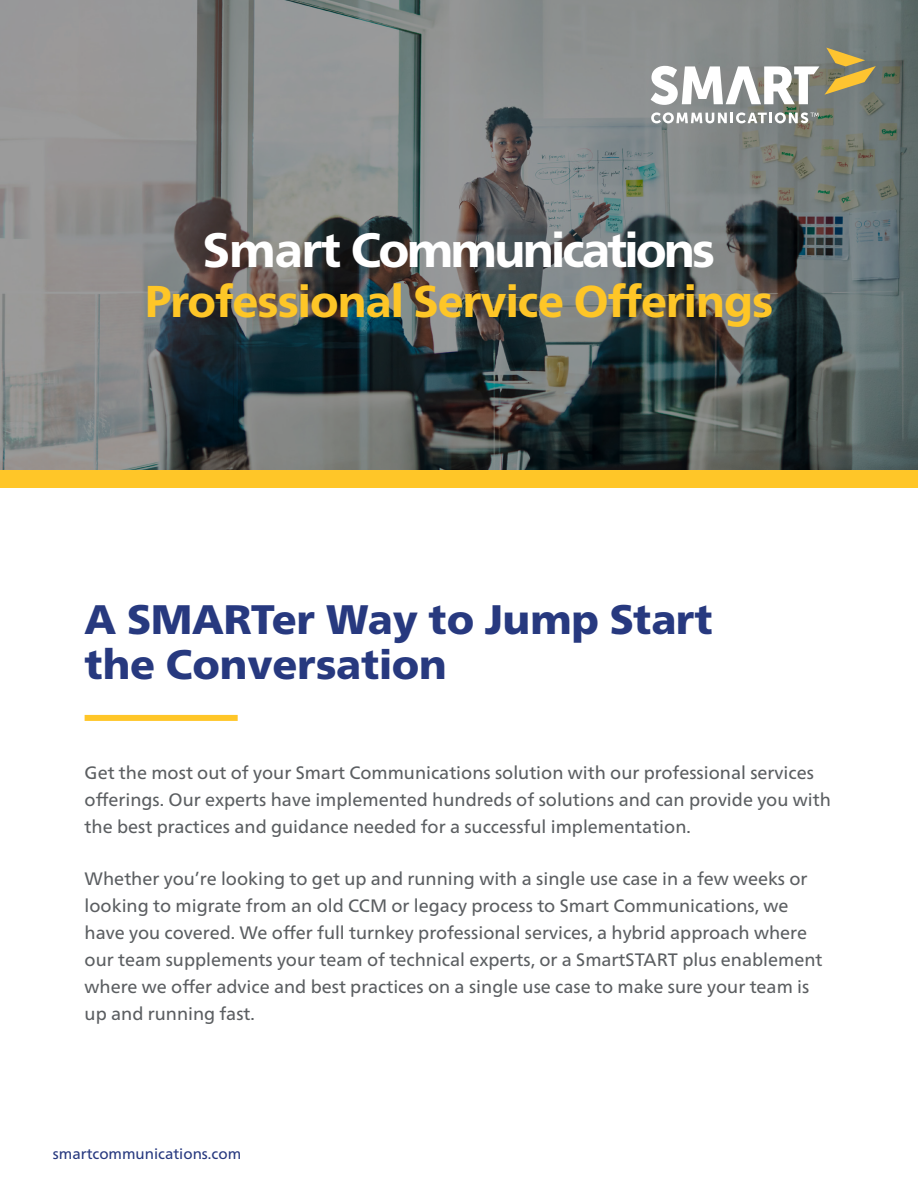
<style>
.page{position:relative;width:918px;height:1188px;background:#fff}
.page>*{position:absolute;margin:0;border:0;box-sizing:border-box;transform-origin:0 0}
.t1{font:800 48.3px "Frutiger Neue LT Pro";letter-spacing:-.06em;color:#fff}
.t2{font:800 44.55px "Frutiger Neue LT Pro";letter-spacing:-.02em;color:#fec627}
.t3{font:900 41.25px/44.7px "Frutiger Neue LT Pro";color:#27397f}
.t4{font:18px/27px "Frutiger Neue LT Pro";color:#5b5e61}
.t5{font:15px "Frutiger Neue LT Pro";color:#27397f}
</style>
<div class="page">
<div style="left:85px;top:715px;width:153px;height:6px;background:#ffc628"></div>
<svg style="left:0;top:0;width:918px;height:471px;background:#6a6f6f"></svg>
<div style="left:0;top:471px;width:918px;height:17px;background:#ffc628"></div>
<svg style="left:651px;top:112px;width:168px;height:11px"></svg>
<svg style="left:651px;top:48px;width:225px;height:57px"></svg>
<p class="t1" style="left:203px;top:221px;width:514px">Smart Communications</p>
<p class="t2" style="left:145px;top:275px;width:630px">Professional Service Offerings</p>
<p class="t3" style="left:85px;top:597px;width:630px">A SMARTer Way to Jump Start the Conversation</p>
<p class="t4" style="left:85px;top:759px;width:748px">Get the most out of your Smart Communications solution with our professional services offerings. Our experts have implemented hundreds of solutions and can provide you with the best practices and guidance needed for a successful implementation.</p>
<p class="t4" style="left:85px;top:865px;width:739px">Whether you’re looking to get up and running with a single use case in a few weeks or looking to migrate from an old CCM or legacy process to Smart Communications, we have you covered. We offer full turnkey professional services, a hybrid approach where our team supplements your team of technical experts, or a SmartSTART plus enablement where we offer advice and best practices on a single use case to make sure your team is up and running fast.</p>
<p class="t5" style="left:53px;top:1145px;width:190px">smartcommunications.com</p>
</div>
